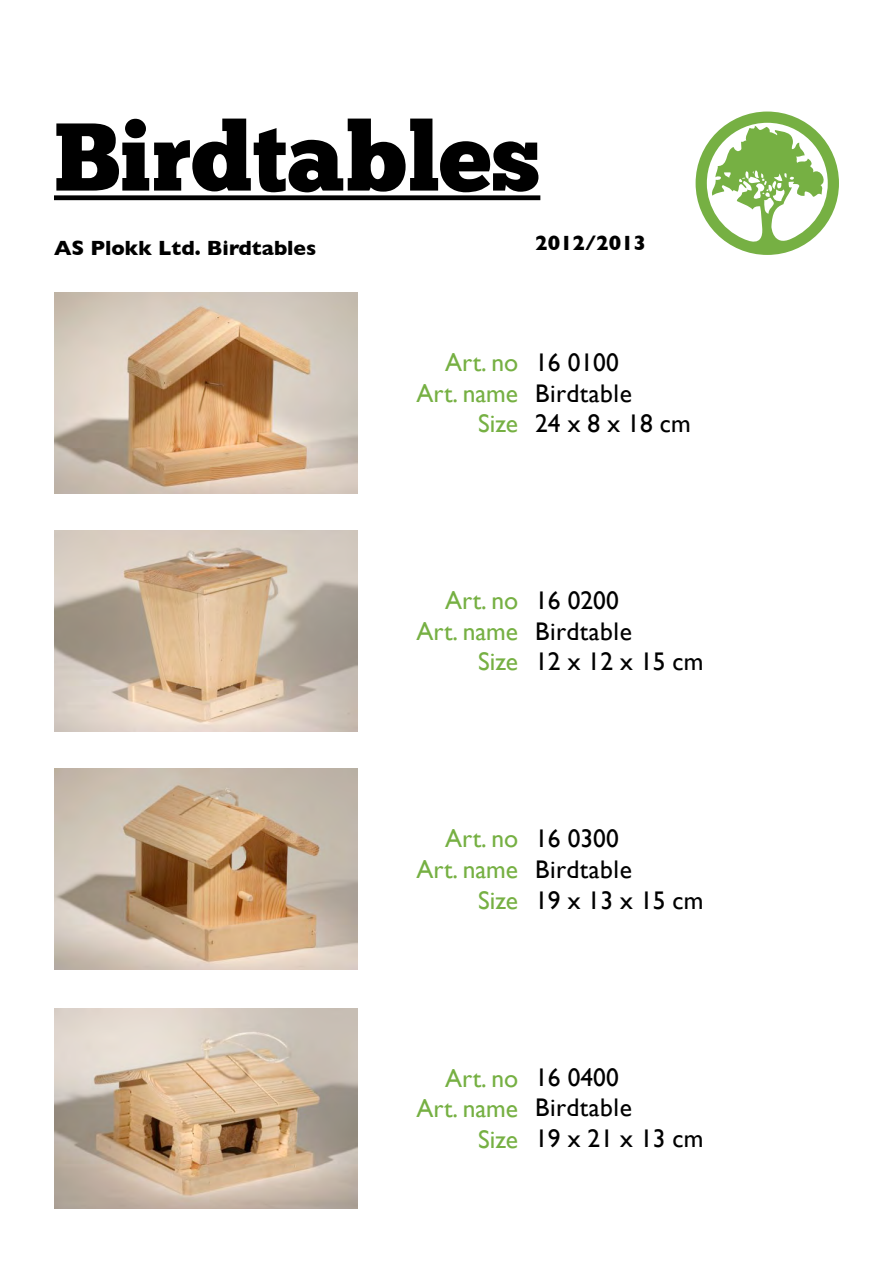
<style>
.page{position:relative;width:893px;height:1263px;background:#fff}
.page>*{position:absolute;margin:0;border:0;box-sizing:border-box;transform-origin:0 0}
.t1{font:96px "Chunk Five";color:#000}
.t2{font:25.5px/30.6px "Gill Sans";letter-spacing:.005em;color:#000}
.t3{font:25.5px/30.6px "Gill Sans";color:#76b043;text-align:right}
.t4{font:700 21px "Gill Sans";color:#000}
</style>
<div class="page">
<img style="left:54px;top:530px;width:304px;height:201px">
<img style="left:54px;top:769px;width:304px;height:201px">
<img style="left:54px;top:1008px;width:304px;height:201px">
<img style="left:54px;top:292px;width:304px;height:201px">
<div style="left:54px;top:195px;width:486px;height:5px;background:#000"></div>
<svg style="left:696px;top:112px;width:143px;height:143px"></svg>
<h1 class="t1" style="left:54px;top:112px;width:488px">Birdtables</h1>
<p class="t4" style="left:54px;top:236px;width:264px">AS Plokk Ltd. Birdtables</p>
<p class="t4" style="left:535px;top:230px;width:112px">2012/2013</p>
<p class="t3" style="left:416px;top:347px;width:103px">Art. no<br>Art. name<br>Size</p>
<p class="t2" style="left:535px;top:347px;width:157px">16 0100<br>Birdtable<br>24 x 8 x 18 cm</p>
<p class="t3" style="left:416px;top:585px;width:103px">Art. no<br>Art. name<br>Size</p>
<p class="t2" style="left:535px;top:585px;width:170px">16 0200<br>Birdtable<br>12 x 12 x 15 cm</p>
<p class="t3" style="left:416px;top:823px;width:103px">Art. no<br>Art. name<br>Size</p>
<p class="t2" style="left:535px;top:823px;width:170px">16 0300<br>Birdtable<br>19 x 13 x 15 cm</p>
<p class="t3" style="left:416px;top:1062px;width:103px">Art. no<br>Art. name<br>Size</p>
<p class="t2" style="left:535px;top:1061px;width:170px">16 0400<br>Birdtable<br>19 x 21 x 13 cm</p>
</div>
